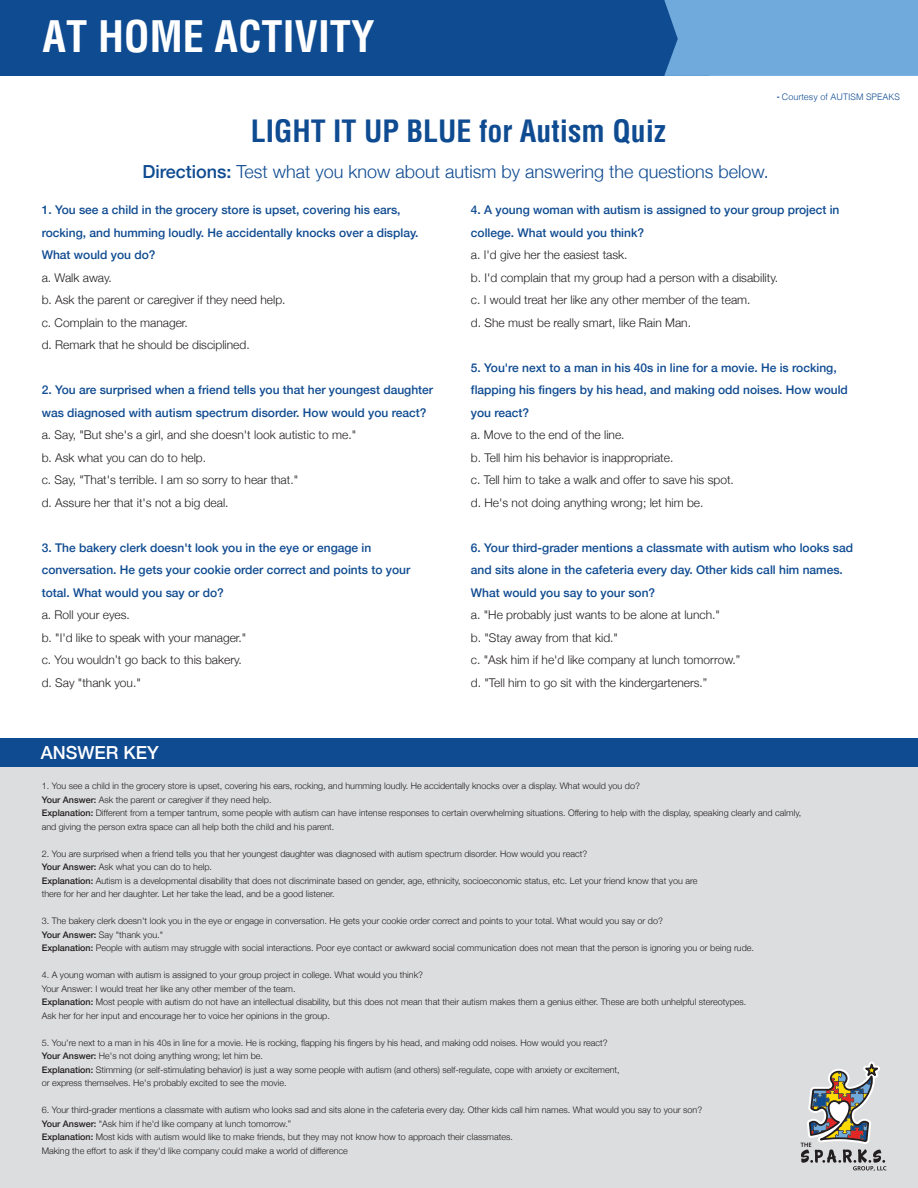
<style>
.page{position:relative;width:918px;height:1188px;background:#fff}
.page>*{position:absolute;margin:0;border:0;box-sizing:border-box;transform-origin:0 0}
.t1{font:700 condensed 42.3px "Helvetica";color:#fff}
.t2{font:700 condensed 30px "Helvetica";color:#0f4b91}
.t3{font:300 18px "Helvetica Neue";color:#0f4b91}
.t4{font:500 18px "Helvetica Neue";color:#fff}
.t5{font:300 12px/22.5px "Helvetica Neue";color:#231f20}
.t6{font:500 12px/22.5px "Helvetica Neue";color:#0f4b91}
.t7{font:300 9px/13.5px "Helvetica Neue";color:#231f20}
.t8{font:300 9px "Helvetica";color:#0f4b91}
.s1{font-weight:500}
.s2{font-weight:700;font-stretch:condensed}
</style>
<div class="page">
<div style="left:0;top:742px;width:918px;height:446px;background:#dcddde"></div>
<svg style="left:801px;top:1062px;width:85px;height:109px"></svg>
<div style="left:0;top:0;width:709px;height:76px;background:#0f4b91"></div>
<div style="left:664px;top:0;width:254px;height:76px;background:#70aadc"></div>
<div style="left:0;top:738px;width:918px;height:28px;background:#0f4b91"></div>
<h1 class="t1" style="left:43px;top:10px;width:334px">AT HOME ACTIVITY</h1>
<h2 class="t2" style="left:251px;top:112px;width:417px">LIGHT IT UP BLUE for Autism Quiz</h2>
<h3 class="t3" style="left:142px;top:157px;width:628px"><span class="s1">Directions:</span> Test what you know about autism by answering the questions below.</h3>
<p class="t8" style="left:777px;top:89px;width:125px"><span class="s2">-</span> Courtesy of AUTISM SPEAKS</p>
<h3 class="t6" style="left:42px;top:198px;width:378px">1. You see a child in the grocery store is upset, covering his ears, rocking, and humming loudly. He accidentally knocks over a display.<br>What would you do?</h3>
<h3 class="t5" style="left:42px;top:266px;width:245px">a. Walk away.<br>b. Ask the parent or caregiver if they need help. c. Complain to the manager.<br>d. Remark that he should be disciplined.</h3>
<h3 class="t6" style="left:42px;top:378px;width:393px">2. You are surprised when a friend tells you that her youngest daughter was diagnosed with autism spectrum disorder. How would you react?</h3>
<h3 class="t5" style="left:42px;top:423px;width:316px">a. Say, "But she's a girl, and she doesn't look autistic to me." b. Ask what you can do to help.<br>c. Say, "That's terrible. I am so sorry to hear that."<br>d. Assure her that it's not a big deal.</h3>
<h3 class="t6" style="left:42px;top:535px;width:370px">3. The bakery clerk doesn't look you in the eye or engage in conversation. He gets your cookie order correct and points to your total. What would you say or do?</h3>
<h3 class="t5" style="left:42px;top:603px;width:206px">a. Roll your eyes.<br>b. "I'd like to speak with your manager." c. You wouldn’t go back to this bakery. d. Say "thank you."</h3>
<h3 class="t6" style="left:471px;top:198px;width:370px">4. A young woman with autism is assigned to your group project in college. What would you think?</h3>
<h3 class="t5" style="left:471px;top:243px;width:309px">a. I'd give her the easiest task.<br>b. I'd complain that my group had a person with a disability. c. I would treat her like any other member of the team.<br>d. She must be really smart, like Rain Man.</h3>
<h3 class="t6" style="left:471px;top:355px;width:379px">5. You're next to a man in his 40s in line for a movie. He is rocking, flapping his fingers by his head, and making odd noises. How would you react?</h3>
<h3 class="t5" style="left:471px;top:423px;width:264px">a. Move to the end of the line.<br>b. Tell him his behavior is inappropriate.<br>c. Tell him to take a walk and offer to save his spot. d. He's not doing anything wrong; let him be.</h3>
<h3 class="t6" style="left:471px;top:535px;width:384px">6. Your third-grader mentions a classmate with autism who looks sad and sits alone in the cafeteria every day. Other kids call him names.<br>What would you say to your son?</h3>
<h3 class="t5" style="left:471px;top:603px;width:271px">a. "He probably just wants to be alone at lunch."<br>b. "Stay away from that kid."<br>c. "Ask him if he'd like company at lunch tomorrow.” d. "Tell him to go sit with the kindergarteners.”</h3>
<h3 class="t4" style="left:41px;top:738px;width:120px">ANSWER KEY</h3>
<p class="t7" style="left:42px;top:779px;width:761px">1. You see a child in the grocery store is upset, covering his ears, rocking, and humming loudly. He accidentally knocks over a display. What would you do?<br><span class="s1">Your Answer:</span> Ask the parent or caregiver if they need help.<br><span class="s1">Explanation:</span> Different from a temper tantrum, some people with autism can have intense responses to certain overwhelming situations. Offering to help with the display, speaking clearly and calmly, and giving the person extra space can all help both the child and his parent.</p>
<p class="t7" style="left:42px;top:846px;width:657px">2. You are surprised when a friend tells you that her youngest daughter was diagnosed with autism spectrum disorder. How would you react?<br><span class="s1">Your Answer:</span> Ask what you can do to help.<br><span class="s1">Explanation:</span> Autism is a developmental disability that does not discriminate based on gender, age, ethnicity, socioeconomic status, etc. Let your friend know that you are there for her and her daughter. Let her take the lead, and be a good listener.</p>
<p class="t7" style="left:42px;top:914px;width:714px">3. The bakery clerk doesn't look you in the eye or engage in conversation. He gets your cookie order correct and points to your total. What would you say or do?<br><span class="s1">Your Answer:</span> Say "thank you."<br><span class="s1">Explanation:</span> People with autism may struggle with social interactions. Poor eye contact or awkward social communication does not mean that the person is ignoring you or being rude.</p>
<p class="t7" style="left:42px;top:968px;width:706px">4. A young woman with autism is assigned to your group project in college. What would you think?<br>Your Answer: I would treat her like any other member of the team.<br><span class="s1">Explanation:</span> Most people with autism do not have an intellectual disability, but this does not mean that their autism makes them a genius either. These are both unhelpful stereotypes.<br>Ask her for her input and encourage her to voice her opinions in the group.</p>
<p class="t7" style="left:42px;top:1035px;width:580px">5. You're next to a man in his 40s in line for a movie. He is rocking, flapping his fingers by his head, and making odd noises. How would you react?<br><span class="s1">Your Answer:</span> He's not doing anything wrong; let him be.<br><span class="s1">Explanation:</span> Stimming (or self-stimulating behavior) is just a way some people with autism (and others) self-regulate, cope with anxiety or excitement, or express themselves. He's probably excited to see the movie.</p>
<p class="t7" style="left:42px;top:1103px;width:662px">6. Your third-grader mentions a classmate with autism who looks sad and sits alone in the cafeteria every day. Other kids call him names. What would you say to your son?<br><span class="s1">Your Answer:</span> "Ask him if he'd like company at lunch tomorrow.”<br><span class="s1">Explanation:</span> Most kids with autism would like to make friends, but they may not know how to approach their classmates.<br>Making the effort to ask if they'd like company could make a world of difference</p>
</div>
